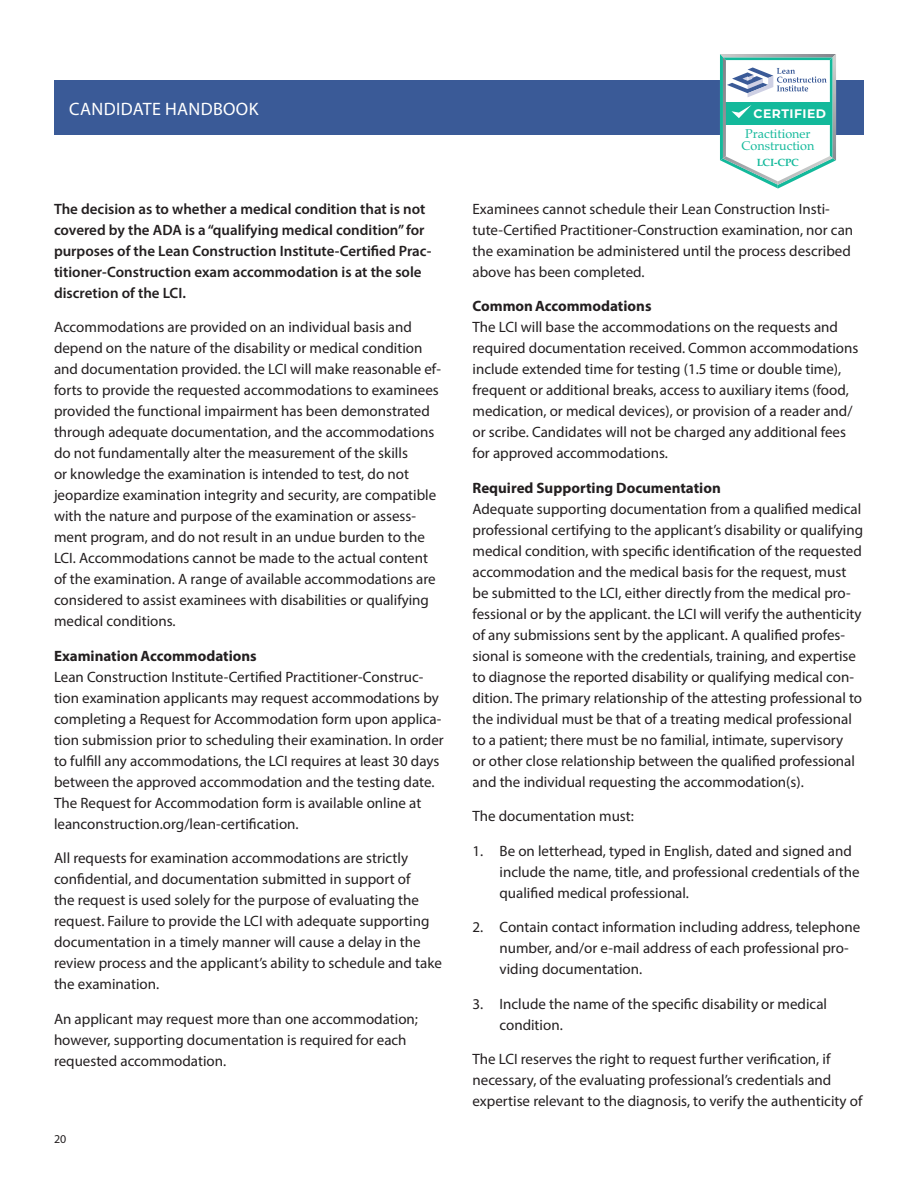
<style>
.page{position:relative;width:918px;height:1188px;background:#fff}
.page>*{position:absolute;margin:0;border:0;box-sizing:border-box;transform-origin:0 0}
.t1{font:18px "Myriad Pro";letter-spacing:.02em;color:#fff}
.Body{font:15px/21px "Myriad Pro";color:#231f20}
.Body-2{font:600 15px/21px "Myriad Pro";color:#231f20}
.sub_subhead{font:700 15px "Myriad Pro";color:#231f20}
.t2{font:12.6px/11.6px "Palatino";color:#13b99b}
.t3{font:700 12.3px "Montserrat";letter-spacing:.04em;color:#fff}
.t4{font:12px "Myriad Pro";color:#231f20}
.t5{font:700 10.5px "Palatino";letter-spacing:-.02em;color:#13b99b}
</style>
<div class="page">
<div style="left:54px;top:81px;width:810px;height:54px;background:#3a5a97"></div>
<svg style="left:720px;top:54px;width:116px;height:135px"></svg>
<p class="t1" style="left:69px;top:98px;width:191px">CANDIDATE HANDBOOK</p>
<p class="Body-2" style="left:54px;top:198px;width:379px">The decision as to whether a medical condition that is not covered by the ADA is a “qualifying medical condition” for purposes of the Lean Construction Institute-Certified Prac&shy;titioner-Construction exam accommodation is at the sole discretion of the LCI.</p>
<p class="Body" style="left:54px;top:316px;width:388px">Accommodations are provided on an individual basis and depend on the nature of the disability or medical condition and documentation provided. the LCI will make reasonable ef&shy;forts to provide the requested accommodations to examinees provided the functional impairment has been demonstrated through adequate documentation, and the accommodations do not fundamentally alter the measurement of the skills<br>or knowledge the examination is intended to test, do not jeopardize examination integrity and security, are compatible with the nature and purpose of the examination or assess&shy;ment program, and do not result in an undue burden to the LCI. Accommodations cannot be made to the actual content of the examination. A range of available accommodations are considered to assist examinees with disabilities or qualifying medical conditions.</p>
<p class="sub_subhead" style="left:54px;top:646px;width:204px">Examination Accommodations</p>
<p class="Body" style="left:54px;top:666px;width:391px">Lean Construction Institute-Certified Practitioner-Construc&shy;tion examination applicants may request accommodations by completing a Request for Accommodation form upon applica&shy;tion submission prior to scheduling their examination. In order to fulfill any accommodations, the LCI requires at least 30 days between the approved accommodation and the testing date.<br>The Request for Accommodation form is available online at leanconstruction.org/lean-certification.</p>
<p class="Body" style="left:54px;top:847px;width:389px">All requests for examination accommodations are strictly confidential, and documentation submitted in support of<br>the request is used solely for the purpose of evaluating the request. Failure to provide the LCI with adequate supporting documentation in a timely manner will cause a delay in the review process and the applicant’s ability to schedule and take the examination.</p>
<p class="Body" style="left:54px;top:1008px;width:366px">An applicant may request more than one accommodation; however, supporting documentation is required for each requested accommodation.</p>
<p class="t4" style="left:54px;top:1132px;width:14px">20</p>
<p class="t3" style="left:754px;top:105px;width:74px">CERTIFIED</p>
<p class="t2" style="left:742px;top:128px;width:74px">Practitioner<br>Construction</p>
<p class="t5" style="left:757px;top:153px;width:43px">LCI-CPC</p>
<p class="Body" style="left:472px;top:198px;width:382px">Examinees cannot schedule their Lean Construction Insti&shy;tute-Certified Practitioner-Construction examination, nor can the examination be administered until the process described above has been completed.</p>
<p class="sub_subhead" style="left:472px;top:296px;width:181px">Common Accommodations</p>
<p class="Body" style="left:472px;top:316px;width:387px">The LCI will base the accommodations on the requests and required documentation received. Common accommodations include extended time for testing (1.5 time or double time), frequent or additional breaks, access to auxiliary items (food, medication, or medical devices), or provision of a reader and/ or scribe. Candidates will not be charged any additional fees for approved accommodations.</p>
<p class="sub_subhead" style="left:472px;top:478px;width:250px">Required Supporting Documentation</p>
<p class="Body" style="left:472px;top:498px;width:392px">Adequate supporting documentation from a qualified medical professional certifying to the applicant’s disability or qualifying medical condition, with specific identification of the requested accommodation and the medical basis for the request, must be submitted to the LCI, either directly from the medical pro&shy;fessional or by the applicant. the LCI will verify the authenticity of any submissions sent by the applicant. A qualified profes&shy;sional is someone with the credentials, training, and expertise to diagnose the reported disability or qualifying medical con&shy;dition. The primary relationship of the attesting professional to the individual must be that of a treating medical professional to a patient; there must be no familial, intimate, supervisory<br>or other close relationship between the qualified professional and the individual requesting the accommodation(s).</p>
<p class="Body" style="left:472px;top:805px;width:163px">The documentation must:</p>
<p class="Body" style="left:500px;top:840px;width:362px;text-indent:-27px">1. Be on letterhead, typed in English, dated and signed and include the name, title, and professional credentials of the qualified medical professional.</p>
<p class="Body" style="left:500px;top:916px;width:362px;text-indent:-27px">2. Contain contact information including address, telephone number, and/or e-mail address of each professional pro&shy;viding documentation.</p>
<p class="Body" style="left:500px;top:993px;width:329px;text-indent:-27px">3. Include the name of the specific disability or medical condition.</p>
<p class="Body" style="left:472px;top:1048px;width:391px">The LCI reserves the right to request further verification, if necessary, of the evaluating professional’s credentials and expertise relevant to the diagnosis, to verify the authenticity of</p>
</div>
